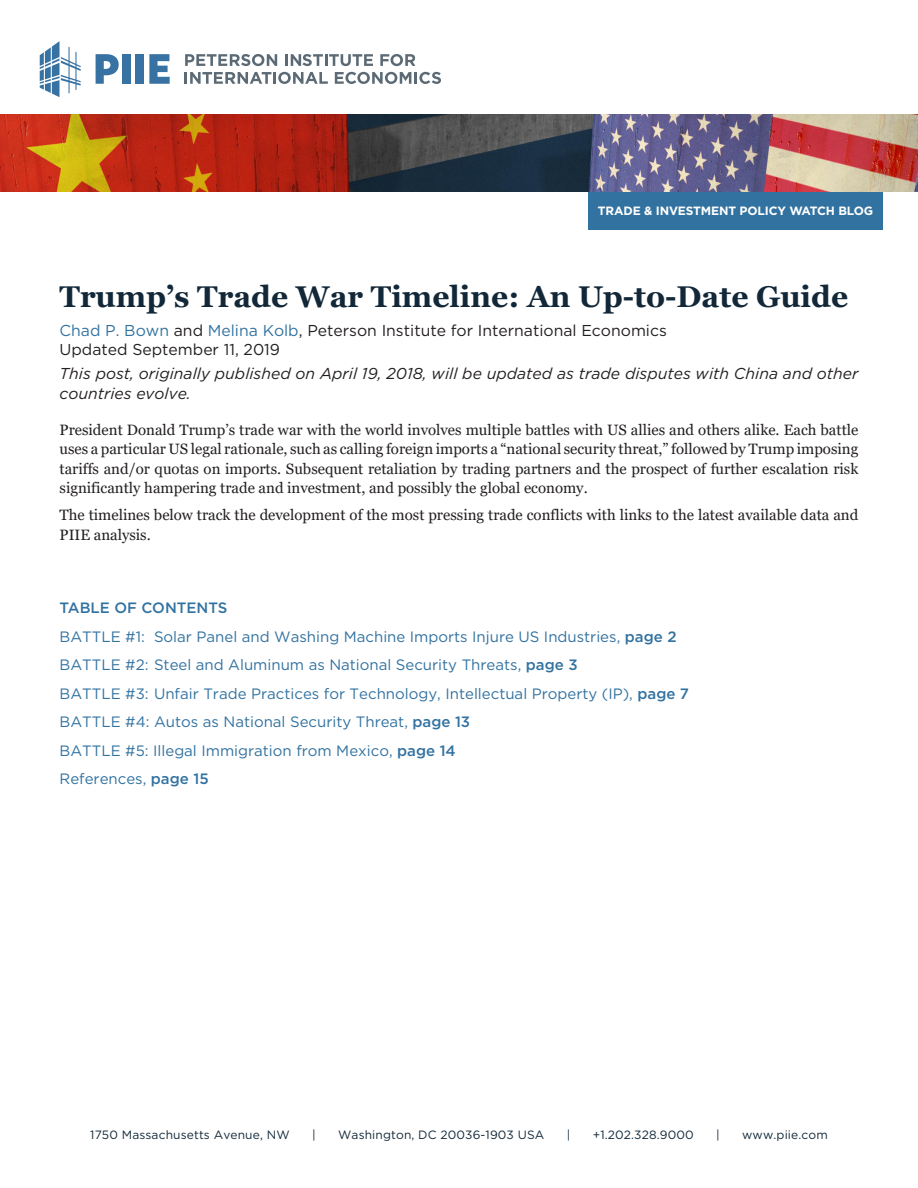
<style>
.page{position:relative;width:918px;height:1188px;background:#fff}
.page>*{position:absolute;margin:0;border:0;box-sizing:border-box;transform-origin:0 0}
.t1{font:700 30px "Georgia";color:#122839}
.Boilerplate{font:italic 15.75px/19.5px "Gotham";color:#231f20}
.Authors{font:15.75px "Gotham";color:#231f20}
.Date{font:15.75px "Gotham";color:#231f20}
.Text_references{font:15px/19.5px "Georgia";color:#231f20;text-align:justify}
.t2{font:15px "Gotham";color:#3272a0}
.Head_C{font:500 15px "Gotham";color:#3272a0}
.t3{font:12px "Gotham";letter-spacing:.01em;color:#122839}
.t4{font:700 12px "Gotham";letter-spacing:-.01em;color:#fff}
.s1{color:#3272a0}
.s2{font-weight:500}
</style>
<div class="page">
<img style="left:0;top:114px;width:918px;height:78px">
<svg style="left:185px;top:54px;width:92px;height:12px"></svg>
<svg style="left:285px;top:54px;width:88px;height:12px"></svg>
<svg style="left:380px;top:54px;width:35px;height:12px"></svg>
<svg style="left:185px;top:72px;width:143px;height:12px"></svg>
<svg style="left:335px;top:72px;width:106px;height:12px"></svg>
<svg style="left:96px;top:54px;width:23px;height:30px"></svg>
<div style="left:122px;top:54px;width:9px;height:30px;background:#3772a2"></div>
<div style="left:136px;top:54px;width:8px;height:30px;background:#3772a2"></div>
<svg style="left:149px;top:54px;width:21px;height:30px"></svg>
<svg style="left:40px;top:41px;width:41px;height:56px"></svg>
<div style="left:588px;top:192px;width:295px;height:37px;background:#3272a0"></div>
<p class="t4" style="left:598px;top:203px;width:277px">TRADE &amp; INVESTMENT POLICY WATCH BLOG</p>
<p class="t1" style="left:60px;top:277px;width:790px">Trump’s Trade War Timeline: An Up-to-Date Guide</p>
<p class="Authors" style="left:60px;top:320px;width:609px"><span class="s1">Chad P. Bown</span> and <span class="s1">Melina Kolb</span>, Peterson Institute for International Economics</p>
<p class="Date" style="left:60px;top:339px;width:222px">Updated September 11, 2019</p>
<p class="Boilerplate" style="left:60px;top:363px;width:800px">This post, originally published on April 19, 2018, will be updated as trade disputes with China and other countries evolve.</p>
<p class="Text_references" style="left:60px;top:420px;width:800px">President Donald Trump’s trade war with the world involves multiple battles with US allies and others alike. Each battle uses a particular US legal rationale, such as calling foreign imports a “national security threat,” followed by Trump imposing tariffs and/or quotas on imports. Subsequent retaliation by trading partners and the prospect of further escalation risk significantly hampering trade and investment, and possibly the global economy.</p>
<p class="Text_references" style="left:60px;top:505px;width:800px">The timelines below track the development of the most pressing trade conflicts with links to the latest available data and<br>PIIE analysis.</p>
<p class="Head_C" style="left:60px;top:598px;width:169px">TABLE OF CONTENTS</p>
<p class="t2" style="left:60px;top:627px;width:619px">BATTLE #1: Solar Panel and Washing Machine Imports Injure US Industries, <span class="s2">page 2</span></p>
<p class="t2" style="left:60px;top:655px;width:520px">BATTLE #2: Steel and Aluminum as National Security Threats, <span class="s2">page 3</span></p>
<p class="t2" style="left:60px;top:684px;width:631px">BATTLE #3: Unfair Trade Practices for Technology, Intellectual Property (IP), <span class="s2">page 7</span></p>
<p class="t2" style="left:60px;top:712px;width:412px">BATTLE #4: Autos as National Security Threat, <span class="s2">page 13</span></p>
<p class="t2" style="left:60px;top:741px;width:398px">BATTLE #5: Illegal Immigration from Mexico, <span class="s2">page 14</span></p>
<p class="t2" style="left:60px;top:769px;width:151px">References, <span class="s2">page 15</span></p>
<p class="t3" style="left:90px;top:1127px;width:201px">1750 Massachusetts Avenue, NW</p>
<p class="t3" style="left:312px;top:1127px;width:5px">|</p>
<p class="t3" style="left:338px;top:1127px;width:208px">Washington, DC 20036-1903 USA</p>
<p class="t3" style="left:567px;top:1127px;width:5px">|</p>
<p class="t3" style="left:593px;top:1127px;width:102px">+1.202.328.9000</p>
<p class="t3" style="left:716px;top:1127px;width:5px">|</p>
<p class="t3" style="left:742px;top:1127px;width:87px">www.piie.com</p>
</div>
